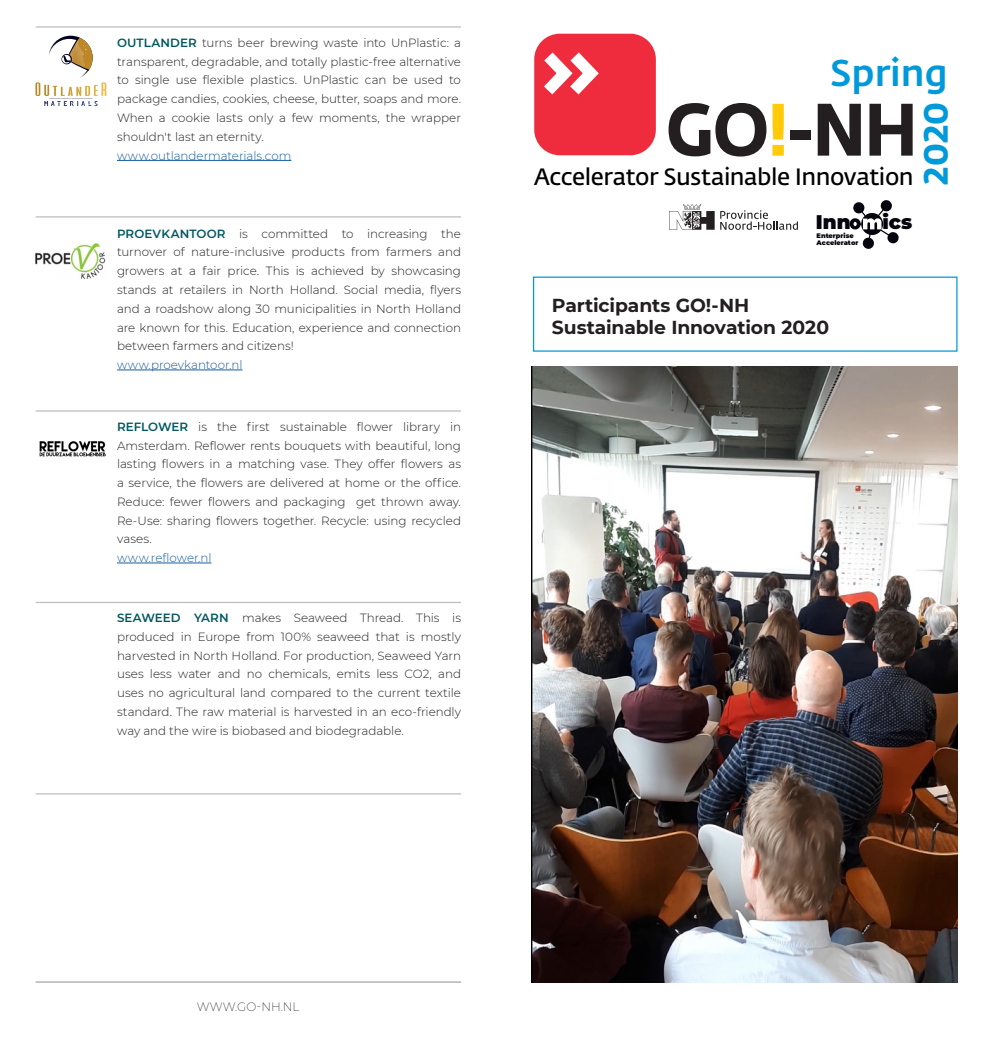
<style>
.page{position:relative;width:993px;height:1053px;background:#fff}
.page>*{position:absolute;margin:0;border:0;box-sizing:border-box;transform-origin:0 0}
.t1{font:700 73.38px "Fedra Sans Std";color:#231f20;scale:.92 1}
.t2{font:500 36.75px "Fedra Sans Std";color:#0099da}
.t3{font:700 33.5px "Fedra Sans Std";color:#0099da}
.t4{font:600 23.38px "Fedra Sans Std";letter-spacing:-.025em;color:#000001}
.t5{font:900 19.75px "Montserrat";color:#06040c}
.t6{font:700 18.75px/22.5px "Montserrat";letter-spacing:-.01em;color:#231f20}
.Body_text{font:300 11.88px/18.8px "Montserrat";color:#231f20;text-align:justify}
.Body_text-2{font:300 11.88px "Montserrat";letter-spacing:-.005em;color:#175d9e}
.t7{font:200 11.88px "Montserrat";color:#231f20}
.t8{font:900 6.62px/7.2px "Montserrat";color:#06040c}
.s1{font-weight:600;color:#005860}
.s2{color:#feca0a}
</style>
<div class="page">
<div style="left:534px;top:34px;width:121px;height:121px;background:#ee2c3e;border-radius:26px"></div>
<svg style="left:544px;top:52px;width:54px;height:42px"></svg>
<svg style="left:849px;top:200px;width:49px;height:49px"></svg>
<svg style="left:720px;top:210px;width:77px;height:20px"></svg>
<svg style="left:669px;top:204px;width:45px;height:26px"></svg>
<div style="left:532px;top:276px;width:425px;height:75px;border:1px solid #0099da"></div>
<img style="left:531px;top:367px;width:426px;height:615px">
<hr style="left:36px;top:26px;width:425px;height:2px;background:#bcbdc0">
<hr style="left:36px;top:216px;width:425px;height:1px;background:#bcbdc0">
<hr style="left:36px;top:410px;width:425px;height:1px;background:#bcbdc0">
<hr style="left:36px;top:601px;width:425px;height:2px;background:#bcbdc0">
<hr style="left:36px;top:793px;width:425px;height:1px;background:#bcbdc0">
<hr style="left:117px;top:562px;width:94px;height:1px;background:#175d9e">
<hr style="left:117px;top:160px;width:174px;height:1px;background:#175d9e">
<hr style="left:36px;top:981px;width:425px;height:1px;background:#bcbdc0">
<img style="left:39px;top:441px;width:67px;height:16px">
<img style="left:49px;top:36px;width:39px;height:42px">
<svg style="left:62px;top:37px;width:31px;height:34px"></svg>
<svg style="left:35px;top:82px;width:71px;height:24px"></svg>
<hr style="left:117px;top:369px;width:125px;height:1px;background:#175d9e">
<img style="left:35px;top:243px;width:71px;height:36px">
<p class="Body_text" style="left:117px;top:33px;width:345px"><span class="s1">OUTLANDER</span> turns beer brewing waste into UnPlastic: a transparent, degradable, and totally plastic-free alternative to single use flexible plastics. UnPlastic can be used to package candies, cookies, cheese, butter, soaps and more.<br>When a cookie lasts only a few moments, the wrapper shouldn't last an eternity.</p>
<p class="Body_text-2" style="left:117px;top:147px;width:176px">www.outlandermaterials.com</p>
<p class="Body_text" style="left:117px;top:224px;width:345px"><span class="s1">PROEVKANTOOR</span> is committed to increasing the turnover of nature-inclusive products from farmers and growers at a fair price. This is achieved by showcasing stands at retailers in North Holland. Social media, flyers and a roadshow along 30 municipalities in North Holland are known for this. Education, experience and connection between farmers and citizens!</p>
<p class="Body_text-2" style="left:117px;top:357px;width:127px">www.proevkantoor.nl</p>
<p class="Body_text" style="left:117px;top:417px;width:345px"><span class="s1">REFLOWER</span> is the first sustainable flower library in Amsterdam. Reflower rents bouquets with beautiful, long lasting flowers in a matching vase. They offer flowers as a service, the flowers are delivered at home or the office.<br>Reduce: fewer flowers and packaging get thrown away.<br>Re-Use: sharing flowers together. Recycle: using recycled vases.</p>
<p class="Body_text-2" style="left:117px;top:549px;width:96px">www.reflower.nl</p>
<p class="Body_text" style="left:117px;top:608px;width:345px"><span class="s1">SEAWEED YARN</span> makes Seaweed Thread. This is produced in Europe from 100% seaweed that is mostly harvested in North Holland. For production, Seaweed Yarn uses less water and no chemicals, emits less CO2, and uses no agricultural land compared to the current textile standard. The raw material is harvested in an eco-friendly way and the wire is biobased and biodegradable.</p>
<p class="t2" style="left:829px;top:50px;width:119px">Spring</p>
<p class="t1" style="left:665px;top:82px;width:275px">GO<span class="s2">!</span>-NH</p>
<p class="t4" style="left:533px;top:162px;width:381px">Accelerator Sustainable Innovation</p>
<p class="t5" style="left:815px;top:207px;width:36px">Inn</p>
<p class="t5" style="left:882px;top:207px;width:31px">ics</p>
<p class="t8" style="left:816px;top:231px;width:43px">Enterprise<br>Accelerator</p>
<p class="t3" style="left:914px;top:185px;width:84px;rotate:-90deg">2020</p>
<p class="t6" style="left:551px;top:293px;width:278px">Participants GO!-NH<br>Sustainable Innovation 2020</p>
<p class="t7" style="left:197px;top:999px;width:104px">WWW.GO-NH.NL</p>
</div>
